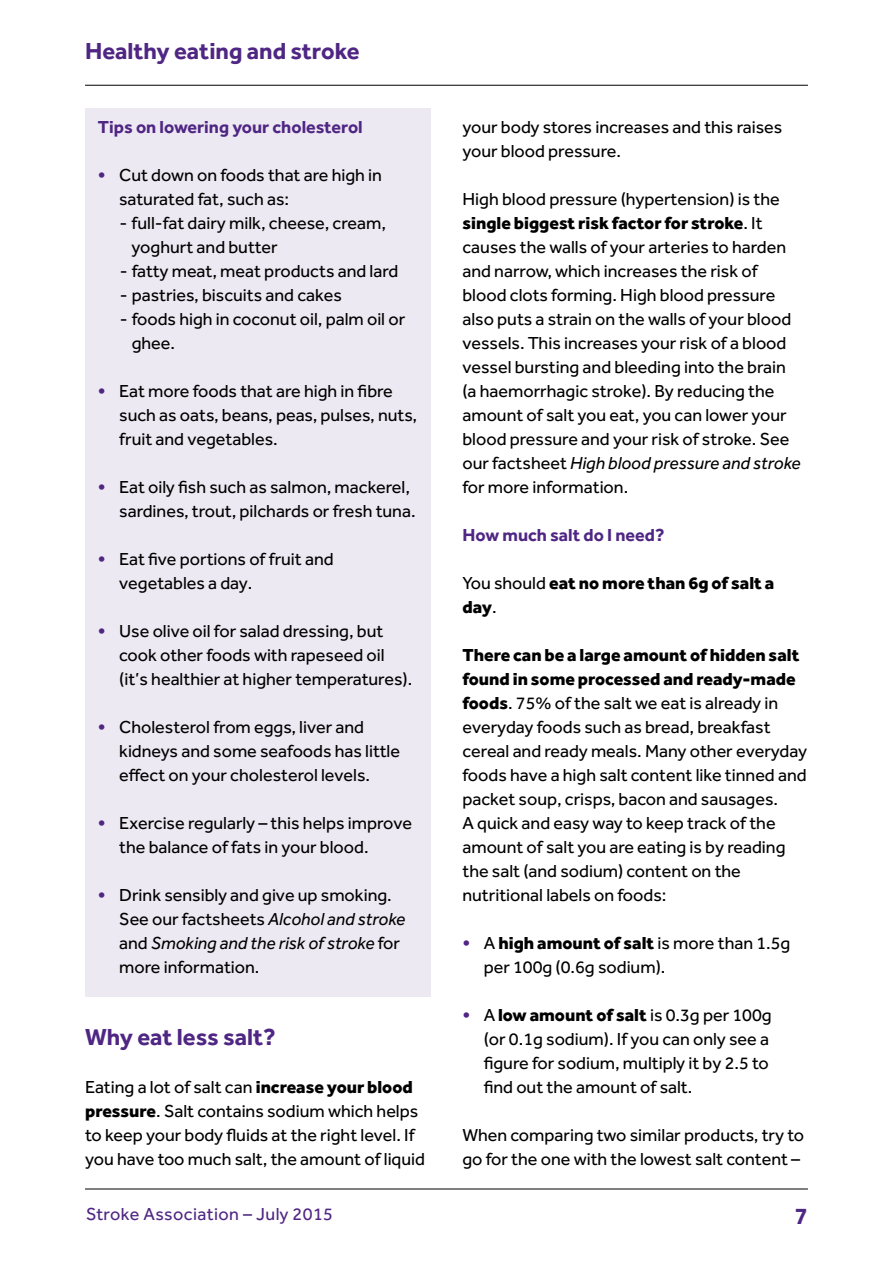
<style>
.page{position:relative;width:893px;height:1263px;background:#fff}
.page>*{position:absolute;margin:0;border:0;box-sizing:border-box;transform-origin:0 0}
.t1{font:700 24px "Effra";color:#4f2683}
.t2{font:18px/24px "Effra";color:#000}
.t3{font:700 18px "Effra";color:#4f2683}
.t4{font:800 18px/24px "Effra";color:#000}
.t5{font:18px "Effra";letter-spacing:.02em;color:#4f2683}
.s1{font-weight:800;color:#4f2683}
.s2{font-style:italic}
.s3{font-weight:800}
.s4{font-weight:400}
</style>
<div class="page">
<hr style="left:85px;top:1189px;width:723px;height:1px;background:#000">
<hr style="left:85px;top:85px;width:723px;height:1px;background:#000">
<div style="left:85px;top:108px;width:346px;height:889px;background:#ede9f3"></div>
<h1 class="t1" style="left:85px;top:36px;width:276px">Healthy eating and stroke</h1>
<p class="t3" style="left:98px;top:116px;width:266px">Tips on lowering your cholesterol</p>
<p class="t2" style="left:119px;top:163px;width:264px;text-indent:-21px"><span class="s1">•</span> Cut down on foods that are high in saturated fat, such as:</p>
<p class="t2" style="left:132px;top:211px;width:256px;text-indent:-12px">- full-fat dairy milk, cheese, cream, yoghurt and butter</p>
<p class="t2" style="left:120px;top:259px;width:280px">- fatty meat, meat products and lard</p>
<p class="t2" style="left:120px;top:283px;width:224px">- pastries, biscuits and cakes</p>
<p class="t2" style="left:132px;top:307px;width:275px;text-indent:-12px">- foods high in coconut oil, palm oil or ghee.</p>
<p class="t2" style="left:119px;top:379px;width:299px;text-indent:-21px"><span class="s1">•</span> Eat more foods that are high in fibre such as oats, beans, peas, pulses, nuts, fruit and vegetables.</p>
<p class="t2" style="left:119px;top:475px;width:298px;text-indent:-21px"><span class="s1">•</span> Eat oily fish such as salmon, mackerel, sardines, trout, pilchards or fresh tuna.</p>
<p class="t2" style="left:119px;top:547px;width:216px;text-indent:-21px"><span class="s1">•</span> Eat five portions of fruit and vegetables a day.</p>
<p class="t2" style="left:119px;top:619px;width:295px;text-indent:-21px"><span class="s1">•</span> Use olive oil for salad dressing, but cook other foods with rapeseed oil (it’s healthier at higher temperatures).</p>
<p class="t2" style="left:119px;top:715px;width:282px;text-indent:-21px"><span class="s1">•</span> Cholesterol from eggs, liver and kidneys and some seafoods has little effect on your cholesterol levels.</p>
<p class="t2" style="left:119px;top:811px;width:294px;text-indent:-21px"><span class="s1">•</span> Exercise regularly – this helps improve the balance of fats in your blood.</p>
<p class="t2" style="left:119px;top:883px;width:288px;text-indent:-21px"><span class="s1">•</span> Drink sensibly and give up smoking.<br>See our factsheets <span class="s2">Alcohol and stroke </span>and <span class="s2">Smoking and the risk of stroke</span> for more information.</p>
<h1 class="t1" style="left:85px;top:1022px;width:192px">Why eat less salt?</h1>
<p class="t2" style="left:85px;top:1075px;width:341px">Eating a lot of salt can <span class="s3">increase your blood pressure</span>. Salt contains sodium which helps to keep your body fluids at the right level. If you have too much salt, the amount of liquid</p>
<p class="t5" style="left:86px;top:1203px;width:248px">Stroke Association – July 2015</p>
<p class="t2" style="left:462px;top:115px;width:321px">your body stores increases and this raises your blood pressure.</p>
<p class="t2" style="left:462px;top:187px;width:340px">High blood pressure (hypertension) is the <span class="s3">single biggest risk factor for stroke</span>. It causes the walls of your arteries to harden and narrow, which increases the risk of blood clots forming. High blood pressure also puts a strain on the walls of your blood vessels. This increases your risk of a blood vessel bursting and bleeding into the brain (a haemorrhagic stroke). By reducing the amount of salt you eat, you can lower your blood pressure and your risk of stroke. See our factsheet <span class="s2">High blood pressure and stroke </span>for more information.</p>
<p class="t3" style="left:462px;top:524px;width:204px">How much salt do I need?</p>
<p class="t4" style="left:462px;top:570px;width:313px"><span class="s4">You should</span> eat no more than 6g of salt a day<span class="s4">.</span></p>
<p class="t2" style="left:462px;top:643px;width:346px"><span class="s3">There can be a large amount of hidden salt found in some processed and ready-made foods</span>. 75% of the salt we eat is already in everyday foods such as bread, breakfast cereal and ready meals. Many other everyday foods have a high salt content like tinned and packet soup, crisps, bacon and sausages.<br>A quick and easy way to keep track of the amount of salt you are eating is by reading the salt (and sodium) content on the nutritional labels on foods:</p>
<p class="t2" style="left:484px;top:931px;width:308px;text-indent:-21px"><span class="s1">•</span> A <span class="s3">high amount of salt</span> is more than 1.5g per 100g (0.6g sodium).</p>
<p class="t2" style="left:484px;top:1003px;width:289px;text-indent:-21px"><span class="s1">•</span> A <span class="s3">low amount of salt</span> is 0.3g per 100g (or 0.1g sodium). If you can only see a figure for sodium, multiply it by 2.5 to find out the amount of salt.</p>
<p class="t2" style="left:462px;top:1123px;width:343px">When comparing two similar products, try to go for the one with the lowest salt content –</p>
<h1 class="t1" style="left:795px;top:1201px;width:15px">7</h1>
</div>
